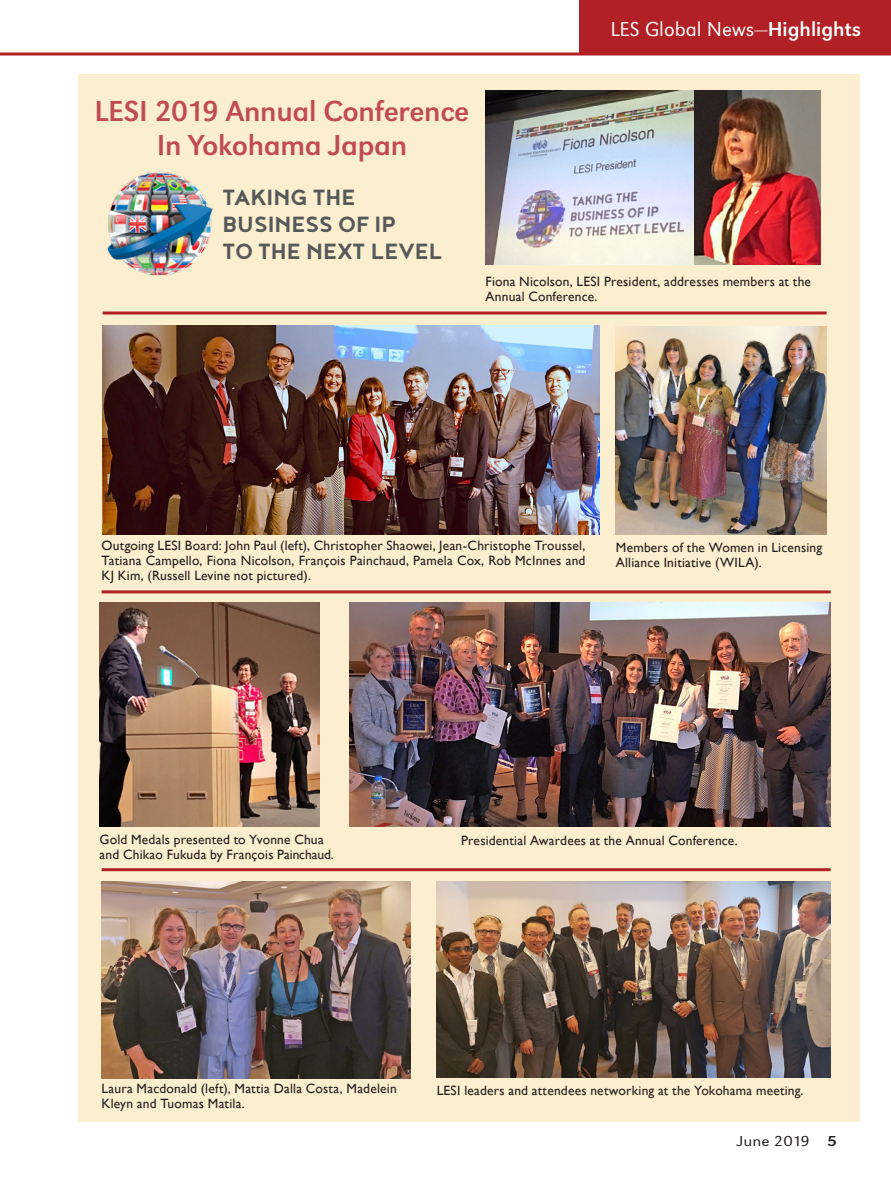
<style>
.page{position:relative;width:891px;height:1188px;background:#fff}
.page>*{position:absolute;margin:0;border:0;box-sizing:border-box;transform-origin:0 0}
.Body_text{font:30px "URW Grotesk T";letter-spacing:-.01em;color:#c04c50}
.t1{font:700 27px/27px "Noyh";color:#57585a}
.t2{font:21px "URW Grotesk T Ligh";color:#fff}
.t3{font:15px "URW Grotesk T Ligh";color:#231f20;scale:1.16 1}
.Drop_Cap{font:13.5px/15px "Gill Sans";letter-spacing:.01em;color:#231f20}
.s1{font-family:"URW Grotesk T"}
</style>
<div class="page">
<hr style="left:0;top:52px;width:891px;height:3px;background:#b02024">
<div style="left:579px;top:0;width:312px;height:54px;background:#b02024"></div>
<div style="left:78px;top:74px;width:782px;height:1048px;background:#fcefd0"></div>
<img style="left:103px;top:325px;width:496px;height:210px">
<img style="left:486px;top:91px;width:208px;height:174px">
<img style="left:694px;top:91px;width:127px;height:174px">
<img style="left:349px;top:602px;width:482px;height:225px">
<img style="left:107px;top:171px;width:106px;height:105px">
<hr style="left:103px;top:312px;width:724px;height:3px;background:#b02024">
<hr style="left:102px;top:590px;width:729px;height:3px;background:#b02024">
<hr style="left:102px;top:868px;width:729px;height:3px;background:#b02024">
<img style="left:616px;top:327px;width:211px;height:208px">
<img style="left:102px;top:881px;width:309px;height:198px">
<img style="left:437px;top:882px;width:394px;height:195px">
<img style="left:100px;top:602px;width:220px;height:225px">
<p class="t2" style="left:610px;top:17px;width:252px">LES Global News—<span class="s1">Highlights</span></p>
<p class="Body_text" style="left:95px;top:94px;width:376px">LESI 2019 Annual Conference</p>
<p class="Body_text" style="left:157px;top:128px;width:252px">In Yokohama Japan</p>
<h2 class="t1" style="left:223px;top:183px;width:222px">TAKING THE<br>BUSINESS OF IP<br>TO THE NEXT LEVEL</h2>
<p class="Drop_Cap" style="left:486px;top:273px;width:327px">Fiona Nicolson, LESI President, addresses members at the<br>Annual Conference.</p>
<p class="Drop_Cap" style="left:102px;top:538px;width:485px;text-align:justify">Outgoing LESI Board: John Paul (left), Christopher Shaowei, Jean-Christophe Troussel, Tatiana Campello, Fiona Nicolson, François Painchaud, Pamela Cox, Rob McInnes and KJ Kim, (Russell Levine not pictured).</p>
<p class="Drop_Cap" style="left:616px;top:539px;width:208px">Members of the Women in Licensing<br>Alliance Initiative (WILA).</p>
<p class="Drop_Cap" style="left:100px;top:831px;width:226px">Gold Medals presented to Yvonne Chua</p>
<p class="Drop_Cap" style="left:100px;top:846px;width:236px">and Chikao Fukuda by François Painchaud.</p>
<p class="Drop_Cap" style="left:461px;top:833px;width:278px">Presidential Awardees at the Annual Conference.</p>
<p class="Drop_Cap" style="left:102px;top:1080px;width:297px">Laura Macdonald (left), Mattia Dalla Costa, Madelein<br>Kleyn and Tuomas Matila.</p>
<p class="Drop_Cap" style="left:437px;top:1083px;width:368px">LESI leaders and attendees networking at the Yokohama meeting.</p>
<p class="t3" style="left:737px;top:1132px;width:87px">June 2019 <span class="s1">5</span></p>
</div>
